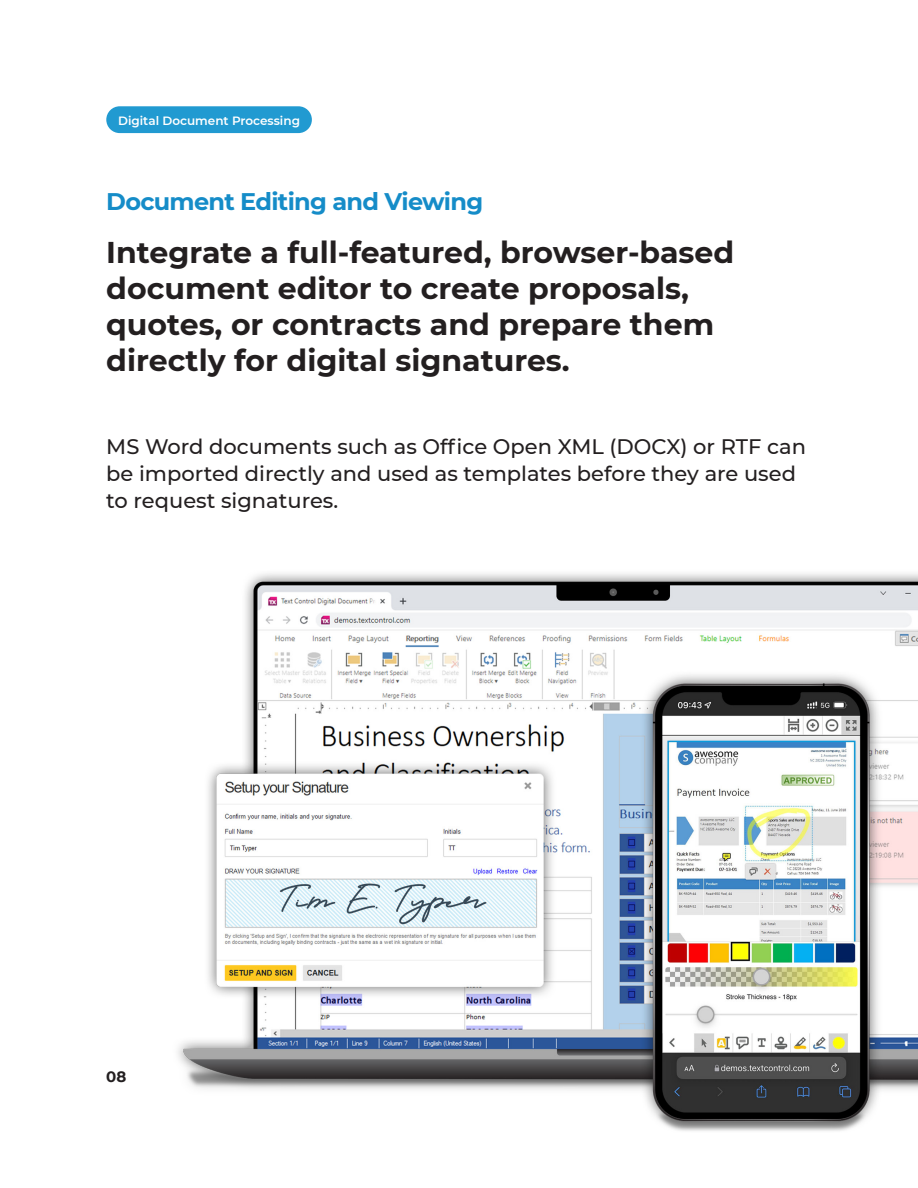
<style>
.page{position:relative;width:918px;height:1188px;background:#fff}
.page>*{position:absolute;margin:0;border:0;box-sizing:border-box;transform-origin:0 0}
.t1{font:700 30px/36px "Montserrat";color:#231f20}
.Top_Header{font:700 24px "Montserrat";letter-spacing:-.03em;color:#158cc8}
.Body{font:500 21px/27px "Montserrat";color:#231f20}
.t2{font:700 15px "Montserrat";color:#231f20}
.t3{font:600 12px "Montserrat";color:#fff}
</style>
<div class="page">
<div style="left:106px;top:106px;width:206px;height:27px;background:#219ad1;border-radius:13px"></div>
<img style="left:178px;top:573px;width:740px;height:558px">
<p class="t3" style="left:118px;top:112px;width:183px">Digital Document Processing</p>
<p class="Top_Header" style="left:106px;top:184px;width:378px">Document Editing and Viewing</p>
<p class="t1" style="left:106px;top:233px;width:629px">Integrate a full-featured, browser-based document editor to create proposals, quotes, or contracts and prepare them directly for digital signatures.</p>
<p class="Body" style="left:106px;top:432px;width:701px">MS Word documents such as Office Open XML (DOCX) or RTF can be imported directly and used as templates before they are used to request signatures.</p>
<p class="t2" style="left:106px;top:1066px;width:22px">08</p>
</div>
